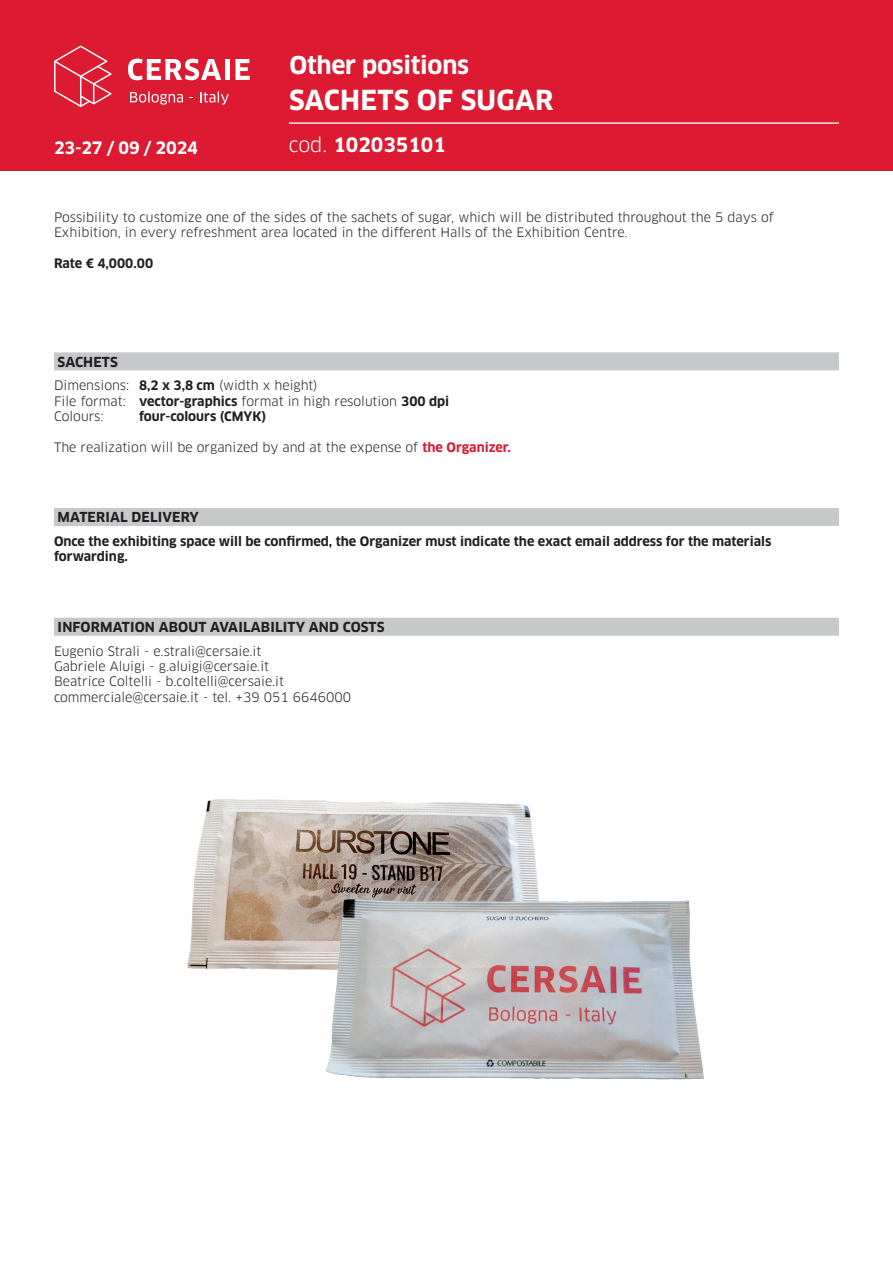
<style>
.page{position:relative;width:893px;height:1263px;background:#fff}
.page>*{position:absolute;margin:0;border:0;box-sizing:border-box;transform-origin:0 0}
.t1{font:700 27px "Clan OT";letter-spacing:.01em;color:#fff}
.t2{font:700 24px "Clan OT";letter-spacing:-.01em;color:#fff}
.t3{font:700 19.5px "Clan OT";color:#fff}
.t4{font:700 16.65px "Clan OT";letter-spacing:-.01em;color:#fff}
.Banda_consegna_mater{font:700 13.5px "Clan OT";letter-spacing:.01em;color:#231f20}
.Testo{font:12.75px/15.3px "Clan OT";color:#231f20}
.Testo-2{font:700 12.75px/15.3px "Clan OT";color:#231f20}
.s1{font-weight:400}
.s2{font-weight:700}
.s3{font-weight:700;color:#dc1a32}
</style>
<div class="page">
<div style="left:0;top:0;width:893px;height:170px;background:#dc1a32"></div>
<svg style="left:54px;top:46px;width:58px;height:61px"></svg>
<svg style="left:128px;top:59px;width:93px;height:21px"></svg>
<div style="left:225px;top:59px;width:5px;height:21px;background:#fff"></div>
<svg style="left:235px;top:59px;width:15px;height:21px"></svg>
<svg style="left:130px;top:91px;width:53px;height:14px"></svg>
<svg style="left:200px;top:91px;width:29px;height:14px"></svg>
<hr style="left:289px;top:122px;width:550px;height:2px;background:#fff">
<div style="left:54px;top:352px;width:785px;height:18px;background:#c7c8ca"></div>
<div style="left:54px;top:508px;width:785px;height:18px;background:#c7c8ca"></div>
<div style="left:54px;top:618px;width:785px;height:18px;background:#c7c8ca"></div>
<img style="left:187px;top:799px;width:351px;height:171px">
<img style="left:298px;top:882px;width:406px;height:198px">
<p class="t2" style="left:289px;top:52px;width:181px">Other positions</p>
<p class="t1" style="left:289px;top:85px;width:266px">SACHETS OF SUGAR</p>
<h3 class="t4" style="left:54px;top:138px;width:145px">23-27 / 09 / 2024</h3>
<p class="t3" style="left:289px;top:134px;width:158px"><span class="s1">cod.</span> 102035101</p>
<p class="Testo" style="left:54px;top:209px;width:721px">Possibility to customize one of the sides of the sachets of sugar, which will be distributed throughout the 5 days of<br>Exhibition, in every refreshment area located in the different Halls of the Exhibition Centre.</p>
<p class="Testo-2" style="left:54px;top:255px;width:101px">Rate € 4,000.00</p>
<p class="Banda_consegna_mater" style="left:58px;top:354px;width:62px">SACHETS</p>
<p class="Testo" style="left:54px;top:378px;width:397px">Dimensions: <span class="s2">8,2 x 3,8 cm</span> (width x height)<br>File format: <span class="s2">vector-graphics</span> format in high resolution <span class="s2">300 dpi</span></p>
<p class="Testo" style="left:54px;top:409px;width:51px">Colours:</p>
<p class="Testo-2" style="left:139px;top:409px;width:129px">four-colours (CMYK)</p>
<p class="Testo" style="left:54px;top:439px;width:458px">The realization will be organized by and at the expense of <span class="s3">the Organizer.</span></p>
<p class="Banda_consegna_mater" style="left:58px;top:509px;width:143px">MATERIAL DELIVERY</p>
<p class="Testo-2" style="left:54px;top:534px;width:719px">Once the exhibiting space will be confirmed, the Organizer must indicate the exact email address for the materials forwarding.</p>
<p class="Banda_consegna_mater" style="left:58px;top:619px;width:328px">INFORMATION ABOUT AVAILABILITY AND COSTS</p>
<p class="Testo" style="left:54px;top:643px;width:209px">Eugenio Strali - e.strali@cersaie.it</p>
<p class="Testo" style="left:54px;top:659px;width:232px">Gabriele Aluigi - g.aluigi@cersaie.it<br>Beatrice Coltelli - b.coltelli@cersaie.it</p>
<p class="Testo" style="left:54px;top:689px;width:299px">commerciale@cersaie.it - tel. +39 051 6646000</p>
</div>
